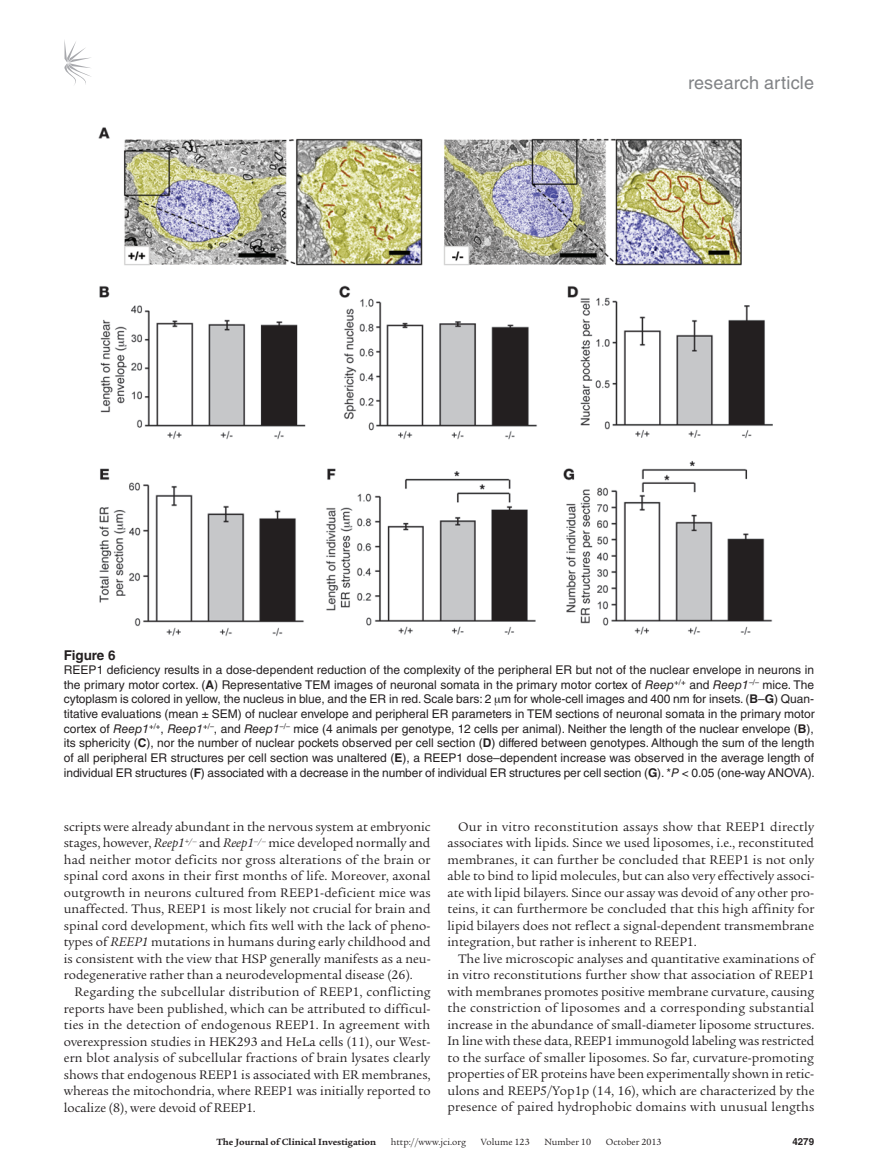
<style>
.page{position:relative;width:878px;height:1175px;background:#fff}
.page>*{position:absolute;margin:0;border:0;box-sizing:border-box;transform-origin:0 0}
.t1{font:18px "Helvetica LT Std";letter-spacing:.01em;color:#808285}
.t2{font:13.5px/16.5px "Legacy Serif Std";color:#231f20;text-align:justify}
.t3{font:700 13.5px "Helvetica LT Std";color:#231f20}
.t4{font:12px/14.7px "Helvetica LT Std";letter-spacing:-.005em;color:#231f20;text-align:justify}
.t5{font:9.75px "Legacy Serif Std";color:#231f20}
.t6{font:700 9.75px "Legacy Serif Std";color:#231f20}
.t7{font:700 9.75px "Helvetica LT Std";color:#231f20}
.s1{font-weight:700}
.s2{font-style:italic}
</style>
<div class="page">
<svg style="left:64px;top:40px;width:27px;height:45px"></svg>
<img style="left:98px;top:127px;width:675px;height:509px">
<h1 class="t1" style="left:688px;top:73px;width:127px">research article</h1>
<p class="t3" style="left:64px;top:646px;width:53px">Figure 6</p>
<p class="t4" style="left:64px;top:662px;width:752px">REEP1 deficiency results in a dose-dependent reduction of the complexity of the peripheral ER but not of the nuclear envelope in neurons in the primary motor cortex. (<span class="s1">A</span>) Representative TEM images of neuronal somata in the primary motor cortex of <span class="s2">Reep</span><sup>+/+</sup> and <span class="s2">Reep1</span><sup>–/–</sup> mice. The cytoplasm is colored in yellow, the nucleus in blue, and the ER in red. Scale bars: 2 m for whole-cell images and 400 nm for insets. (<span class="s1">B</span>–<span class="s1">G</span>) Quan&shy;titative evaluations (mean ± SEM) of nuclear envelope and peripheral ER parameters in TEM sections of neuronal somata in the primary motor cortex of <span class="s2">Reep1</span><sup>+/+</sup>, <span class="s2">Reep1</span><sup>+/–</sup>, and <span class="s2">Reep1</span><sup>–/–</sup> mice (4 animals per genotype, 12 cells per animal). Neither the length of the nuclear envelope (<span class="s1">B</span>), its sphericity (<span class="s1">C</span>), nor the number of nuclear pockets observed per cell section (<span class="s1">D</span>) differed between genotypes. Although the sum of the length of all peripheral ER structures per cell section was unaltered (<span class="s1">E</span>), a REEP1 dose–dependent increase was observed in the average length of individual ER structures (<span class="s1">F</span>) associated with a decrease in the number of individual ER structures per cell section (<span class="s1">G</span>). *<span class="s2">P</span> &lt; 0.05 (one-way ANOVA).</p>
<p class="t2" style="left:64px;top:818px;width:368px">scripts were already abundant in the nervous system at embryonic stages, however, <span class="s2">Reep1</span><sup>+/–</sup> and <span class="s2">Reep1</span><sup>–/–</sup> mice developed normally and had neither motor deficits nor gross alterations of the brain or spinal cord axons in their first months of life. Moreover, axonal outgrowth in neurons cultured from REEP1-deficient mice was unaffected. Thus, REEP1 is most likely not crucial for brain and spinal cord development, which fits well with the lack of pheno&shy;types of <span class="s2">REEP1</span> mutations in humans during early childhood and is consistent with the view that HSP generally manifests as a neu&shy;rodegenerative rather than a neurodevelopmental disease (26).</p>
<p class="t2" style="left:64px;top:983px;width:368px;text-indent:11px">Regarding the subcellular distribution of REEP1, conflicting reports have been published, which can be attributed to difficul&shy;ties in the detection of endogenous REEP1. In agreement with overexpression studies in HEK293 and HeLa cells (11), our West&shy;ern blot analysis of subcellular fractions of brain lysates clearly shows that endogenous REEP1 is associated with ER membranes, whereas the mitochondria, where REEP1 was initially reported to localize (8), were devoid of REEP1.</p>
<p class="t2" style="left:447px;top:818px;width:368px;text-indent:11px">Our in vitro reconstitution assays show that REEP1 directly associates with lipids. Since we used liposomes, i.e., reconstituted membranes, it can further be concluded that REEP1 is not only able to bind to lipid molecules, but can also very effectively associ&shy;ate with lipid bilayers. Since our assay was devoid of any other pro&shy;teins, it can furthermore be concluded that this high affinity for lipid bilayers does not reflect a signal-dependent transmembrane integration, but rather is inherent to REEP1.</p>
<p class="t2" style="left:447px;top:950px;width:368px;text-indent:11px">The live microscopic analyses and quantitative examinations of in vitro reconstitutions further show that association of REEP1 with membranes promotes positive membrane curvature, causing the constriction of liposomes and a corresponding substantial increase in the abundance of small-diameter liposome structures.<br>In line with these data, REEP1 immunogold labeling was restricted to the surface of smaller liposomes. So far, curvature-promoting properties of ER proteins have been experimentally shown in retic&shy;ulons and REEP5/Yop1p (14, 16), which are characterized by the presence of paired hydrophobic domains with unusual lengths</p>
<p class="t6" style="left:216px;top:1135px;width:161px">The Journal of Clinical Investigation</p>
<p class="t5" style="left:391px;top:1136px;width:77px">http://www.jci.org</p>
<p class="t5" style="left:480px;top:1136px;width:50px">Volume 123</p>
<p class="t5" style="left:544px;top:1136px;width:48px">Number 10</p>
<p class="t5" style="left:605px;top:1136px;width:57px">October 2013</p>
<p class="t7" style="left:792px;top:1135px;width:23px">4279</p>
</div>
